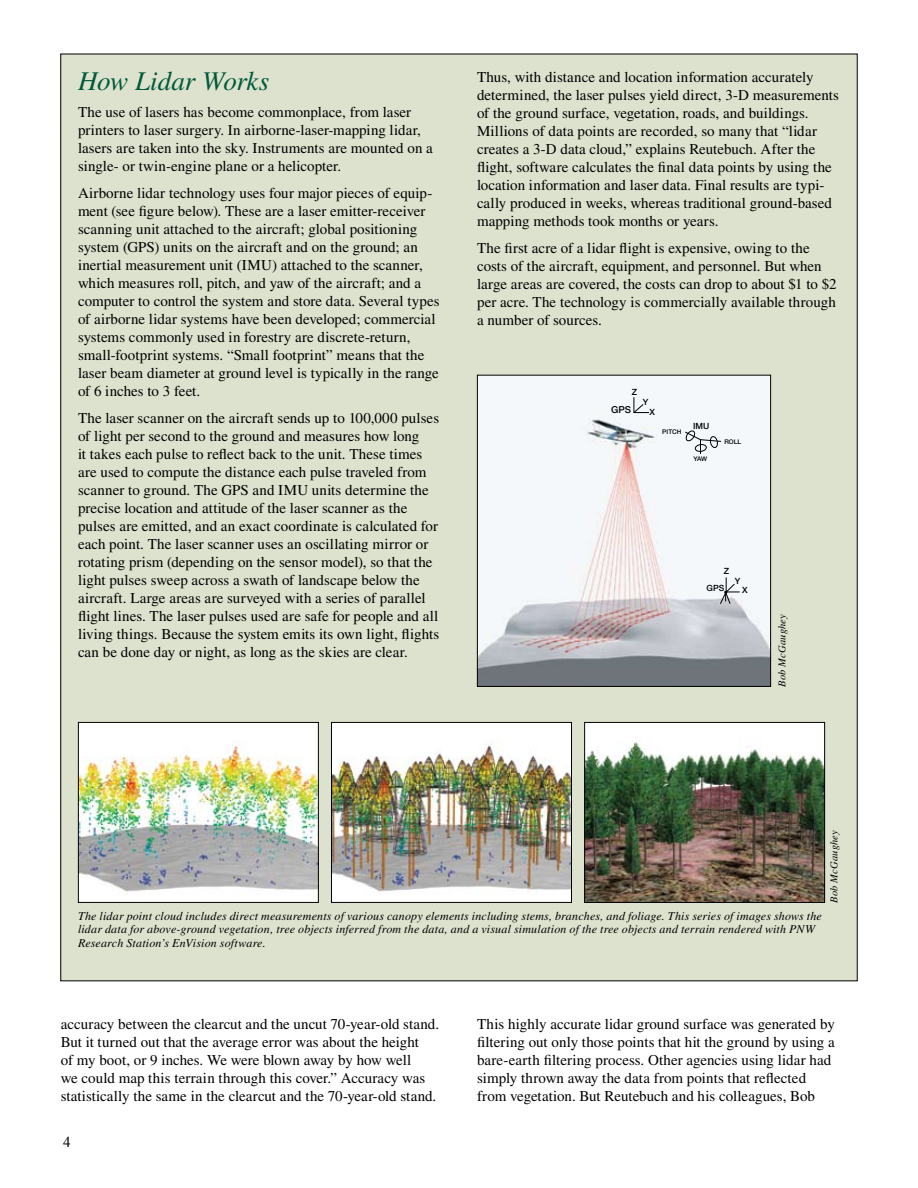
<style>
.page{position:relative;width:918px;height:1188px;background:#fff}
.page>*{position:absolute;margin:0;border:0;box-sizing:border-box;transform-origin:0 0}
.t1{font:italic 27px "Times LT Std";letter-spacing:-.005em;color:#005938}
.t2{font:15px/18px "Times LT Std";color:#000}
.t3{font:italic 12px/13.5px "Times LT Std";letter-spacing:.015em;color:#000}
.t4{font:italic 10.5px "Times LT Std";letter-spacing:.025em;color:#000}
.t5{font:500 9.6px "Helvetica Neue LT Std";color:#000}
.t6{font:500 8.55px "Helvetica Neue LT Std";color:#000}
.t7{font:500 6.45px "Helvetica Neue LT Std";color:#000}
</style>
<div class="page">
<div style="left:61px;top:54px;width:796px;height:927px;background:#dce2cd"></div>
<img style="left:479px;top:377px;width:290px;height:308px">
<svg style="left:685px;top:430px;width:37px;height:25px"></svg>
<svg style="left:633px;top:397px;width:17px;height:16px"></svg>
<svg style="left:720px;top:577px;width:20px;height:28px"></svg>
<div style="left:477px;top:375px;width:294px;height:312px;border:1px solid #000"></div>
<img style="left:80px;top:724px;width:237px;height:177px">
<div style="left:78px;top:722px;width:241px;height:181px;border:1px solid #000"></div>
<img style="left:333px;top:724px;width:237px;height:177px">
<div style="left:331px;top:722px;width:241px;height:181px;border:1px solid #000"></div>
<img style="left:586px;top:724px;width:237px;height:177px">
<div style="left:584px;top:722px;width:241px;height:181px;border:1px solid #000"></div>
<h1 class="t1" style="left:78px;top:66px;width:193px">How Lidar Works</h1>
<p class="t2" style="left:78px;top:103px;width:356px">The use of lasers has become commonplace, from laser printers to laser surgery. In airborne-laser-mapping lidar, lasers are taken into the sky. Instruments are mounted on a single- or twin-engine plane or a helicopter.</p>
<p class="t2" style="left:78px;top:184px;width:363px">Airborne lidar technology uses four major pieces of equip&shy;ment (see figure below). These are a laser emitter-receiver scanning unit attached to the aircraft; global positioning system (GPS) units on the aircraft and on the ground; an inertial measurement unit (IMU) attached to the scanner, which measures roll, pitch, and yaw of the aircraft; and a computer to control the system and store data. Several types of airborne lidar systems have been developed; commercial systems commonly used in forestry are discrete-return, small-footprint systems. “Small footprint” means that the laser beam diameter at ground level is typically in the range of 6 inches to 3 feet.</p>
<p class="t2" style="left:78px;top:409px;width:363px">The laser scanner on the aircraft sends up to 100,000 pulses of light per second to the ground and measures how long<br>it takes each pulse to reflect back to the unit. These times are used to compute the distance each pulse traveled from scanner to ground. The GPS and IMU units determine the precise location and attitude of the laser scanner as the pulses are emitted, and an exact coordinate is calculated for each point. The laser scanner uses an oscillating mirror or rotating prism (depending on the sensor model), so that the light pulses sweep across a swath of landscape below the aircraft. Large areas are surveyed with a series of parallel flight lines. The laser pulses used are safe for people and all living things. Because the system emits its own light, flights can be done day or night, as long as the skies are clear.</p>
<p class="t2" style="left:477px;top:68px;width:363px">Thus, with distance and location information accurately determined, the laser pulses yield direct, 3-D measurements of the ground surface, vegetation, roads, and buildings.<br>Millions of data points are recorded, so many that “lidar creates a 3-D data cloud,” explains Reutebuch. After the flight, software calculates the final data points by using the location information and laser data. Final results are typi&shy;cally produced in weeks, whereas traditional ground-based mapping methods took months or years.</p>
<p class="t2" style="left:477px;top:239px;width:361px">The first acre of a lidar flight is expensive, owing to the costs of the aircraft, equipment, and personnel. But when large areas are covered, the costs can drop to about $1 to $2 per acre. The technology is commercially available through a number of sources.</p>
<p class="t6" style="left:632px;top:387px;width:7px">Z</p>
<p class="t5" style="left:611px;top:404px;width:21px">GPS</p>
<p class="t6" style="left:643px;top:397px;width:7px">Y</p>
<p class="t6" style="left:650px;top:407px;width:7px">X</p>
<p class="t7" style="left:662px;top:428px;width:21px">PITCH</p>
<p class="t6" style="left:693px;top:421px;width:18px">IMU</p>
<p class="t7" style="left:694px;top:455px;width:15px">YAW</p>
<p class="t7" style="left:724px;top:438px;width:18px">ROLL</p>
<p class="t6" style="left:724px;top:566px;width:7px">Z</p>
<p class="t6" style="left:707px;top:583px;width:19px">GPS</p>
<p class="t6" style="left:735px;top:576px;width:7px">Y</p>
<p class="t6" style="left:742px;top:585px;width:7px">X</p>
<p class="t4" style="left:776px;top:687px;width:75px;rotate:-90deg">Bob McGaughey</p>
<p class="t4" style="left:828px;top:903px;width:75px;rotate:-90deg">Bob McGaughey</p>
<p class="t3" style="left:78px;top:909px;width:745px">The lidar point cloud includes direct measurements of various canopy elements including stems, branches, and foliage. This series of images shows the lidar data for above-ground vegetation, tree objects inferred from the data, and a visual simulation of the tree objects and terrain rendered with PNW<br>Research Station’s EnVision software.</p>
<p class="t2" style="left:61px;top:1014px;width:380px">accuracy between the clearcut and the uncut 70-year-old stand.<br>But it turned out that the average error was about the height<br>of my boot, or 9 inches. We were blown away by how well<br>we could map this terrain through this cover.” Accuracy was statistically the same in the clearcut and the 70-year-old stand.</p>
<p class="t2" style="left:477px;top:1014px;width:359px">This highly accurate lidar ground surface was generated by filtering out only those points that hit the ground by using a bare-earth filtering process. Other agencies using lidar had simply thrown away the data from points that reflected from vegetation. But Reutebuch and his colleagues, Bob</p>
</div>
